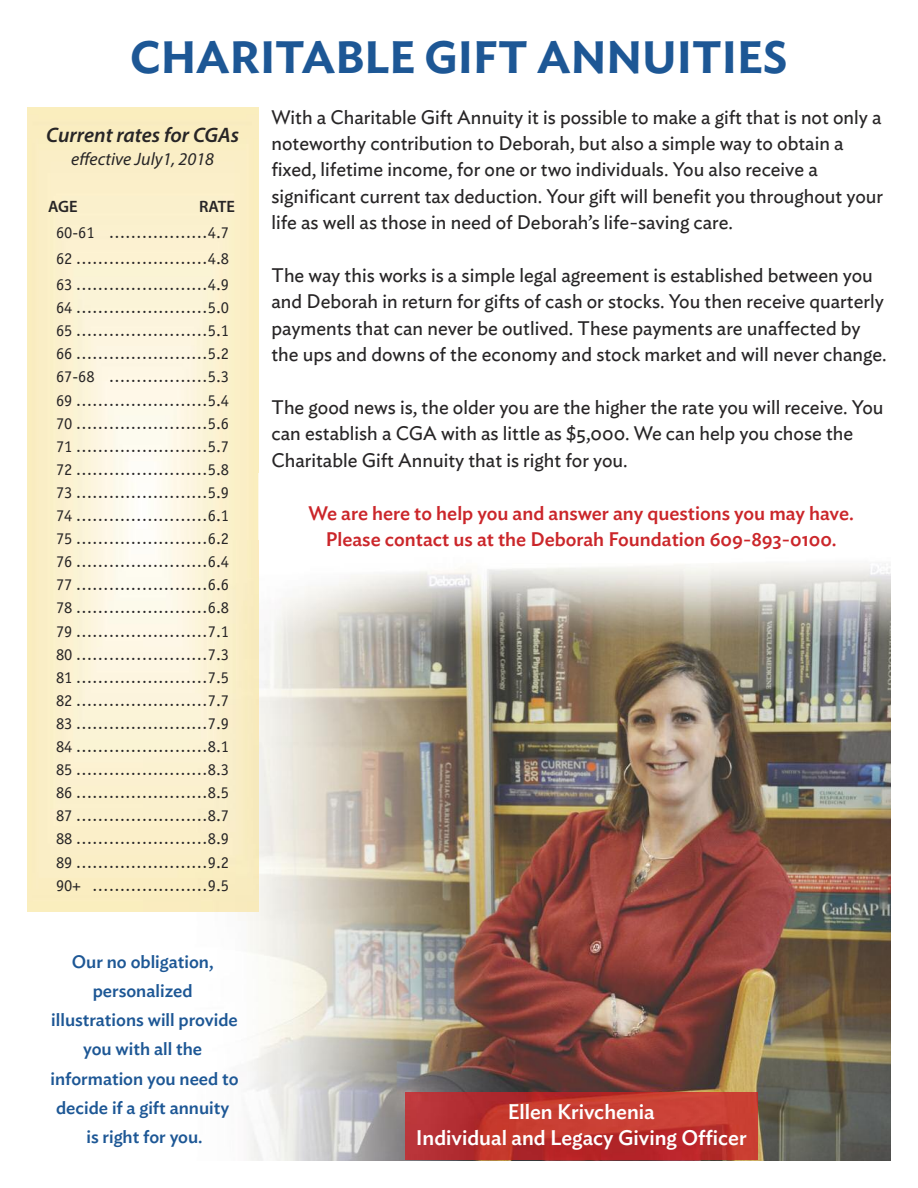
<style>
.page{position:relative;width:918px;height:1188px;background:#fff}
.page>*{position:absolute;margin:0;border:0;box-sizing:border-box;transform-origin:0 0}
.t1{font:600 45px "Ideal Sans";color:#1d5795}
.t2{font:500 21px/25.2px "Ideal Sans";color:#fff;text-align:center}
.t3{font:italic 600 21px "Myriad Pro";color:#272526}
.t4{font:19.5px/26.4px "Ideal Sans";color:#272526}
.t5{font:500 19.5px/26.4px "Ideal Sans";color:#cb262a;text-align:center}
.t6{font:500 18px/29.1px "Ideal Sans";color:#1d5795;text-align:center}
.t7{font:italic 18px "Myriad Pro";color:#272526}
.t8{font:16.5px/23.1px "Officina Sans";color:#272526;text-align:justify}
.t9{font:600 16.5px "Myriad Pro";color:#272526}
</style>
<div class="page">
<img style="left:247px;top:541px;width:644px;height:620px">
<img style="left:405px;top:1092px;width:353px;height:67px">
<h1 class="t1" style="left:130px;top:41px;width:659px">CHARITABLE GIFT ANNUITIES</h1>
<p class="t3" style="left:46px;top:127px;width:194px">Current rates for CGAs</p>
<p class="t7" style="left:71px;top:152px;width:144px">effective July1, 2018</p>
<p class="t9" style="left:48px;top:200px;width:31px">AGE</p>
<p class="t9" style="left:199px;top:200px;width:37px">RATE</p>
<p class="t8" style="left:56px;top:221px;width:175px;line-height:26.1px">60-61 ………………4.7<br>62 ……………………4.8<br>63 ……………………4.9</p>
<p class="t8" style="left:56px;top:297px;width:175px">64 ……………………5.0<br>65 ……………………5.1<br>66 ……………………5.2<br>67-68 ………………5.3<br>69 ……………………5.4<br>70 ……………………5.6<br>71 ……………………5.7<br>72 ……………………5.8<br>73 ……………………5.9<br>74 ……………………6.1<br>75 ……………………6.2<br>76 ……………………6.4<br>77 ……………………6.6<br>78 ……………………6.8<br>79 ……………………7.1<br>80 ……………………7.3<br>81 ……………………7.5<br>82 ……………………7.7<br>83 ……………………7.9<br>84 ……………………8.1<br>85 ……………………8.3<br>86 ……………………8.5<br>87 ……………………8.7<br>88 ……………………8.9<br>89 ……………………9.2<br>90+ …………………9.5</p>
<p class="t6" style="left:50px;top:949px;width:190px">Our no obligation, personalized illustrations will provide you with all the information you need to decide if a gift annuity is right for you.</p>
<p class="t4" style="left:272px;top:106px;width:613px">With a Charitable Gift Annuity it is possible to make a gift that is not only a noteworthy contribution to Deborah, but also a simple way to obtain a fixed, lifetime income, for one or two individuals. You also receive a significant current tax deduction. Your gift will benefit you throughout your life as well as those in need of Deborah’s life-saving care.</p>
<p class="t4" style="left:272px;top:264px;width:617px">The way this works is a simple legal agreement is established between you and Deborah in return for gifts of cash or stocks. You then receive quarterly payments that can never be outlived. These payments are unaffected by the ups and downs of the economy and stock market and will never change.</p>
<p class="t4" style="left:272px;top:396px;width:614px">The good news is, the older you are the higher the rate you will receive. You can establish a CGA with as little as $5,000. We can help you chose the<br>Charitable Gift Annuity that is right for you.</p>
<p class="t5" style="left:309px;top:502px;width:547px">We are here to help you and answer any questions you may have.<br>Please contact us at the Deborah Foundation 609-893-0100.</p>
<p class="t2" style="left:416px;top:1102px;width:332px">Ellen Krivchenia<br>Individual and Legacy Giving Officer</p>
</div>
